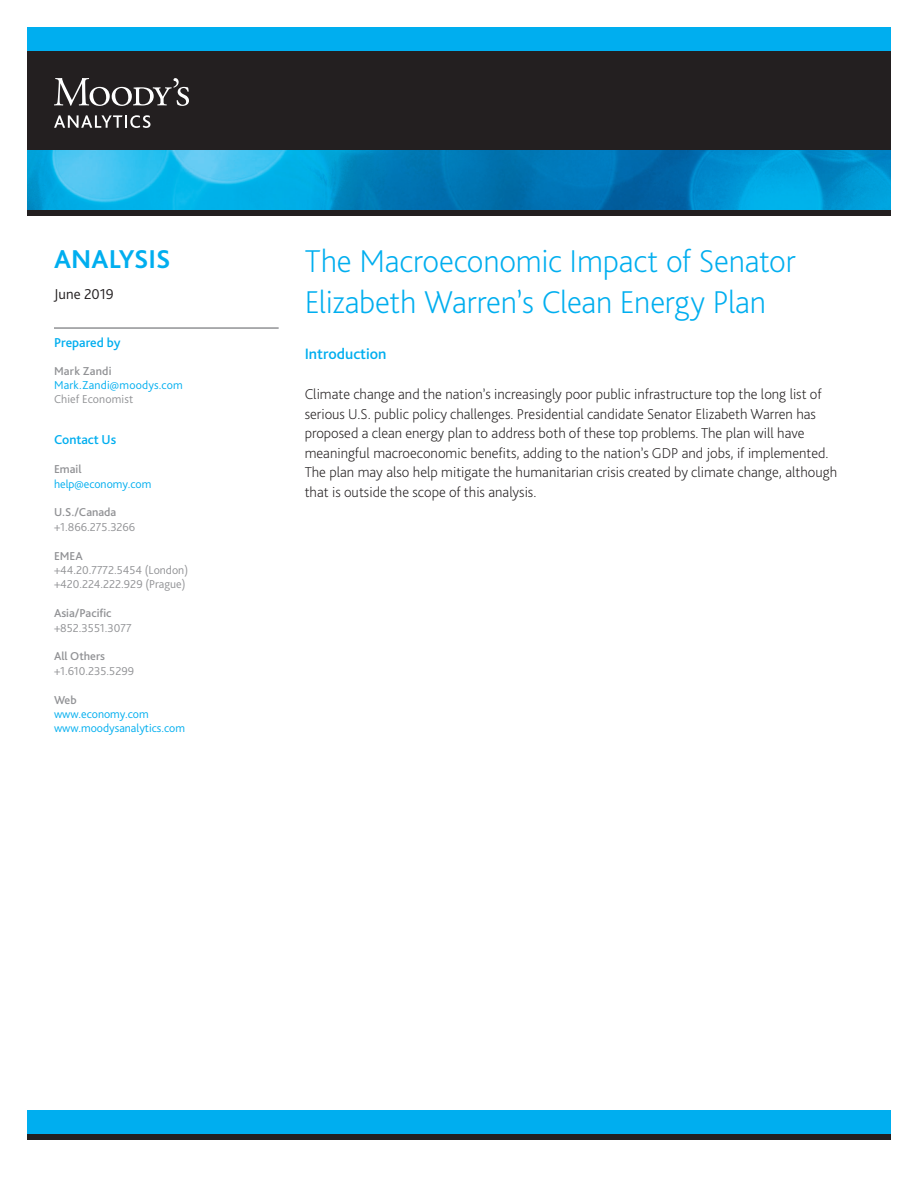
<style>
.page{position:relative;width:918px;height:1188px;background:#fff}
.page>*{position:absolute;margin:0;border:0;box-sizing:border-box;transform-origin:0 0}
.Page_1_Title{font:200 33px/40.5px "Bliss Pro";letter-spacing:-.005em;color:#00aeef}
.Research_Type{font:700 27px "Bliss Pro";letter-spacing:.005em;color:#00aeef}
.Header_2{font:500 15.75px "Bliss Pro";color:#00aeef}
.Page_1_Blurb{font:200 15px/19.5px "Bliss Pro";color:#231f20}
.Cover_Date{font:300 15px "Bliss Pro";color:#231f20}
.GROUP___Title__rule{font:500 13.5px "Bliss Pro";color:#00aeef}
.Contact_Us__light_ru{font:500 13.5px "Bliss Pro";color:#00aeef}
.Author_s_Description{font:300 12px/14.4px "Bliss Pro";color:#919295}
.Author_s_Email{font:300 12px/14.4px "Bliss Pro";color:#00aeef}
.Author_s_Name__space{font:500 12px "Bliss Pro";letter-spacing:.015em;color:#919295}
.s1{font-weight:500;color:#919295}
.s2{font-weight:500}
</style>
<div class="page">
<div style="left:27px;top:27px;width:864px;height:24px;background:#00aeef"></div>
<div style="left:27px;top:1110px;width:864px;height:30px;background:#00aeef"></div>
<div style="left:27px;top:1134px;width:864px;height:6px;background:#231f20"></div>
<img style="left:27px;top:150px;width:864px;height:60px">
<div style="left:27px;top:210px;width:864px;height:6px;background:#231f20"></div>
<div style="left:27px;top:51px;width:864px;height:99px;background:#231f20"></div>
<svg style="left:54px;top:78px;width:135px;height:28px"></svg>
<svg style="left:54px;top:115px;width:96px;height:13px"></svg>
<hr style="left:54px;top:327px;width:225px;height:2px;background:#919295">
<p class="Research_Type" style="left:54px;top:242px;width:118px">ANALYSIS</p>
<p class="Cover_Date" style="left:54px;top:285px;width:61px">June 2019</p>
<p class="GROUP___Title__rule" style="left:54px;top:334px;width:68px">Prepared by</p>
<p class="Author_s_Name__space" style="left:54px;top:363px;width:59px">Mark Zandi</p>
<p class="Author_s_Email" style="left:54px;top:377px;width:130px">Mark.Zandi@moodys.com</p>
<p class="Author_s_Description" style="left:54px;top:392px;width:81px">Chief Economist</p>
<p class="Contact_Us__light_ru" style="left:54px;top:431px;width:64px">Contact Us</p>
<p class="Author_s_Email" style="left:54px;top:462px;width:99px"><span class="s1">Email </span>help@economy.com</p>
<p class="Author_s_Description" style="left:54px;top:505px;width:83px"><span class="s2">U.S./Canada </span>+1.866.275.3266</p>
<p class="Author_s_Description" style="left:54px;top:548px;width:136px"><span class="s2">EMEA<br></span>+44.20.7772.5454 (London) +420.224.222.929 (Prague)</p>
<p class="Author_s_Description" style="left:54px;top:606px;width:79px"><span class="s2">Asia/Pacific </span>+852.3551.3077</p>
<p class="Author_s_Description" style="left:54px;top:649px;width:82px"><span class="s2">All Others </span>+1.610.235.5299</p>
<p class="Author_s_Email" style="left:54px;top:692px;width:133px"><span class="s1">Web<br></span>www.economy.com www.moodysanalytics.com</p>
<p class="Page_1_Title" style="left:305px;top:240px;width:492px">The Macroeconomic Impact of Senator<br>Elizabeth Warren’s Clean Energy Plan</p>
<p class="Header_2" style="left:305px;top:344px;width:83px">Introduction</p>
<p class="Page_1_Blurb" style="left:305px;top:384px;width:534px">Climate change and the nation’s increasingly poor public infrastructure top the long list of serious U.S. public policy challenges. Presidential candidate Senator Elizabeth Warren has proposed a clean energy plan to address both of these top problems. The plan will have meaningful macroeconomic benefits, adding to the nation’s GDP and jobs, if implemented.<br>The plan may also help mitigate the humanitarian crisis created by climate change, although that is outside the scope of this analysis.</p>
</div>
